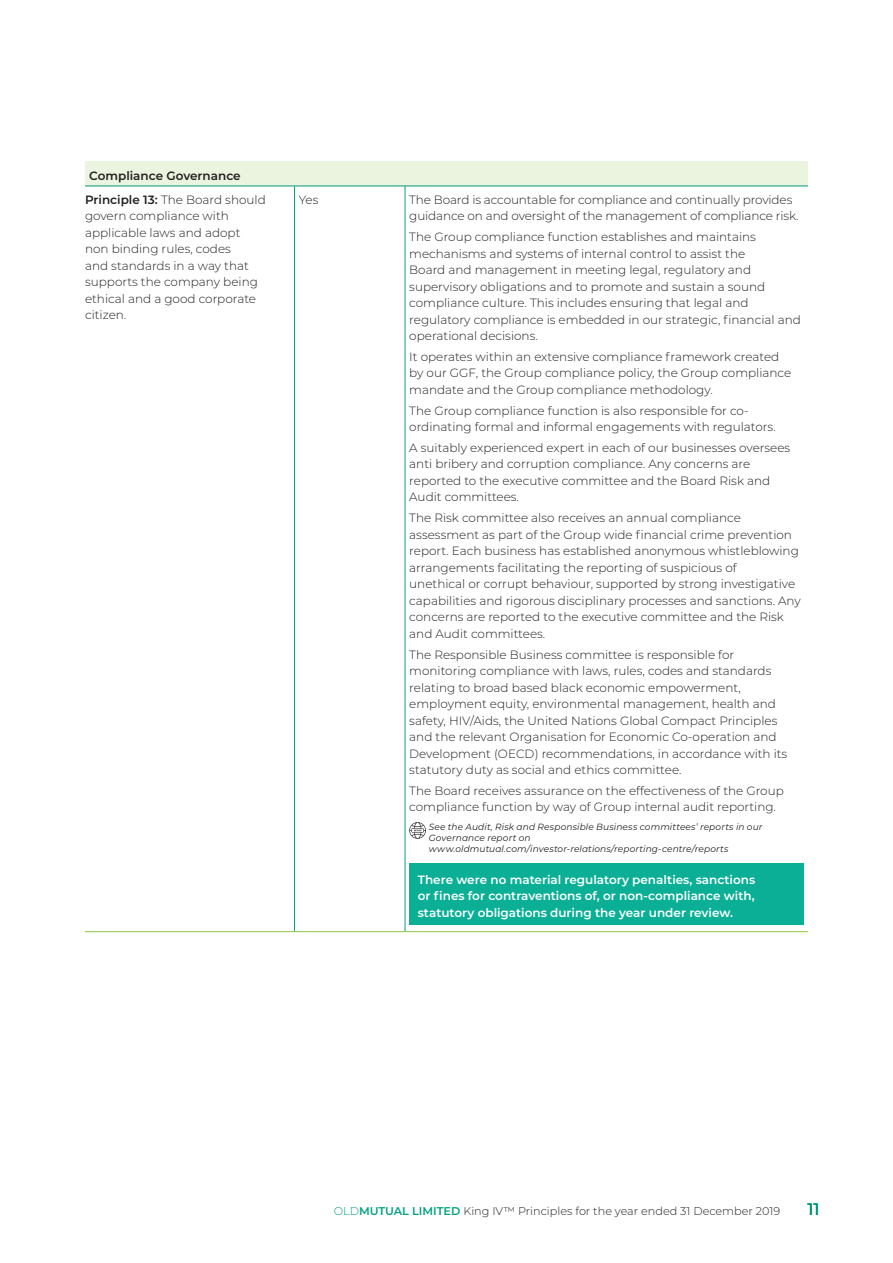
<style>
.page{position:relative;width:893px;height:1263px;background:#fff}
.page>*{position:absolute;margin:0;border:0;box-sizing:border-box;transform-origin:0 0}
.t1{font:500 16.65px "Montserrat";color:#009676}
.t2{font:300 12px/16.5px "Montserrat";color:#231f20}
.t3{font:600 12px/16.5px "Montserrat";color:#fff;text-align:justify}
.t4{font:600 12px/24.3px "Montserrat";color:#231f20}
.t5{font:300 11.25px "Montserrat";color:#231f20}
.t6{font:italic 9px/10.8px "Montserrat";letter-spacing:.015em;color:#231f20}
.s1{font-weight:300}
.s2{color:#00a181}
.s3{font-weight:600;color:#00a181}
</style>
<div class="page">
<div style="left:85px;top:162px;width:723px;height:24px;background:#ebf4de"></div>
<hr style="left:294px;top:186px;width:1px;height:745px;background:#00a181">
<hr style="left:405px;top:186px;width:1px;height:745px;background:#00a181">
<hr style="left:85px;top:186px;width:209px;height:1px;background:#009676">
<hr style="left:294px;top:186px;width:111px;height:1px;background:#009676">
<hr style="left:405px;top:186px;width:403px;height:1px;background:#009676">
<hr style="left:85px;top:931px;width:209px;height:1px;background:#8bc63e">
<hr style="left:294px;top:931px;width:111px;height:1px;background:#8bc63e">
<hr style="left:405px;top:931px;width:403px;height:1px;background:#8bc63e">
<svg style="left:409px;top:822px;width:17px;height:17px"></svg>
<div style="left:409px;top:864px;width:395px;height:61px;background:#0aaf96"></div>
<p class="t4" style="left:85px;top:163px;width:182px;text-indent:4px">Compliance Governance<br>Principle 13: <span class="s1">The Board should</span></p>
<p class="t2" style="left:85px;top:208px;width:174px">govern compliance with applicable laws and adopt non binding rules, codes<br>and standards in a way that supports the company being ethical and a good corporate citizen.</p>
<p class="t2" style="left:299px;top:191px;width:21px">Yes</p>
<p class="t2" style="left:409px;top:191px;width:391px">The Board is accountable for compliance and continually provides guidance on and oversight of the management of compliance risk.</p>
<p class="t2" style="left:409px;top:228px;width:393px">The Group compliance function establishes and maintains mechanisms and systems of internal control to assist the<br>Board and management in meeting legal, regulatory and supervisory obligations and to promote and sustain a sound compliance culture. This includes ensuring that legal and regulatory compliance is embedded in our strategic, financial and operational decisions.</p>
<p class="t2" style="left:409px;top:348px;width:384px">It operates within an extensive compliance framework created by our GGF, the Group compliance policy, the Group compliance mandate and the Group compliance methodology.</p>
<p class="t2" style="left:409px;top:402px;width:368px">The Group compliance function is also responsible for co&shy;ordinating formal and informal engagements with regulators.</p>
<p class="t2" style="left:409px;top:439px;width:382px">A suitably experienced expert in each of our businesses oversees anti bribery and corruption compliance. Any concerns are reported to the executive committee and the Board Risk and Audit committees.</p>
<p class="t2" style="left:409px;top:509px;width:393px">The Risk committee also receives an annual compliance assessment as part of the Group wide financial crime prevention report. Each business has established anonymous whistleblowing arrangements facilitating the reporting of suspicious of<br>unethical or corrupt behaviour, supported by strong investigative capabilities and rigorous disciplinary processes and sanctions. Any concerns are reported to the executive committee and the Risk and Audit committees.</p>
<p class="t2" style="left:409px;top:646px;width:380px">The Responsible Business committee is responsible for monitoring compliance with laws, rules, codes and standards relating to broad based black economic empowerment, employment equity, environmental management, health and safety, HIV/Aids, the United Nations Global Compact Principles and the relevant Organisation for Economic Co-operation and Development (OECD) recommendations, in accordance with its statutory duty as social and ethics committee.</p>
<p class="t2" style="left:409px;top:782px;width:376px">The Board receives assurance on the effectiveness of the Group compliance function by way of Group internal audit reporting.</p>
<p class="t6" style="left:429px;top:821px;width:335px">See the Audit, Risk and Responsible Business committees’ reports in our<br>Governance report on www.oldmutual.com/investor-relations/reporting-centre/reports</p>
<p class="t3" style="left:418px;top:871px;width:339px">There were no material regulatory penalties, sanctions or fines for contraventions of, or non-compliance with, statutory obligations during the year under review.</p>
<p class="t5" style="left:334px;top:1203px;width:448px"><span class="s2">OLD</span><span class="s3">MUTUAL LIMITED</span> King IV™ Principles for the year ended 31 December 2019</p>
<h1 class="t1" style="left:807px;top:1198px;width:14px">11</h1>
</div>
